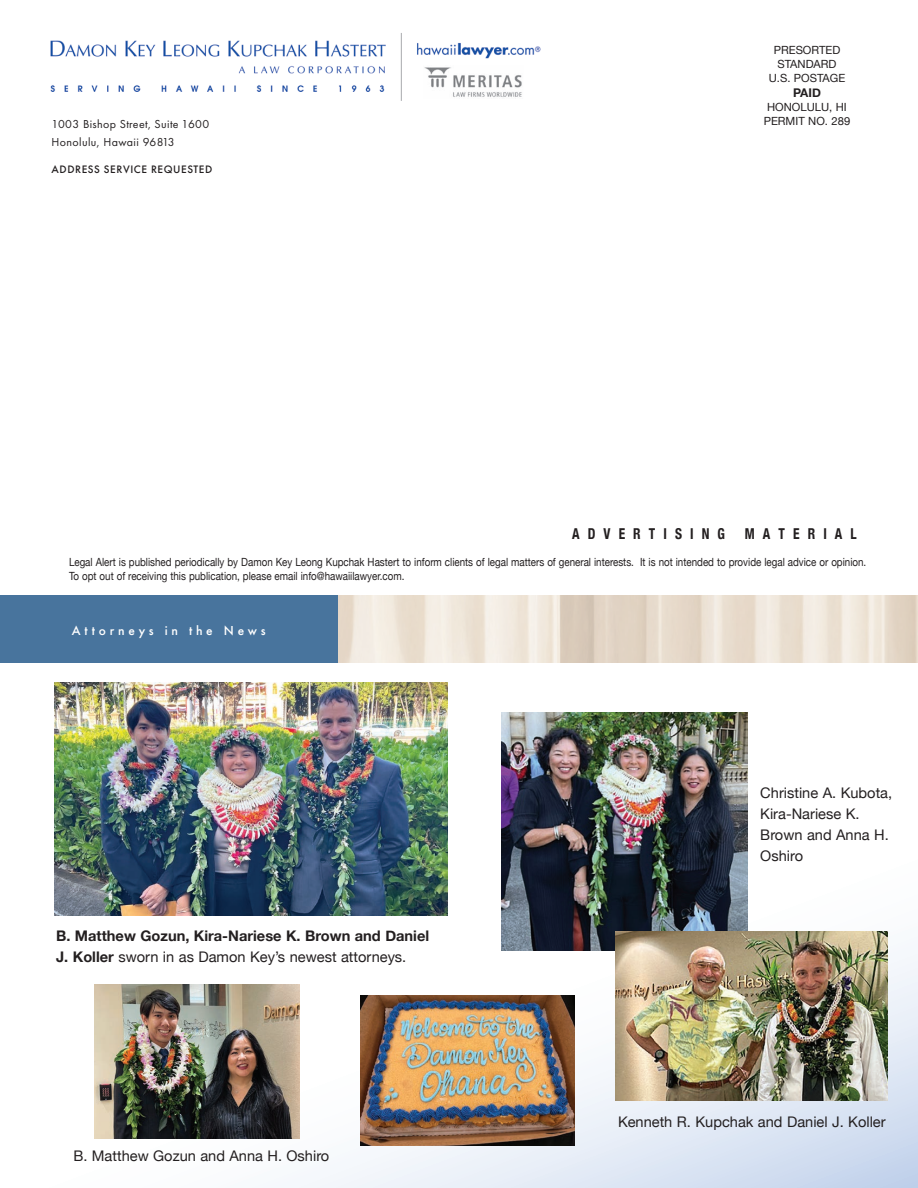
<style>
.page{position:relative;width:918px;height:1188px;background:#fff}
.page>*{position:absolute;margin:0;border:0;box-sizing:border-box;transform-origin:0 0}
.t1{font:700 condensed 15px "Helvetica Neue";letter-spacing:.6em;color:#231f20;scale:.9 1}
.t2{font:14.7px/21px "Helvetica Neue";color:#231f20}
.t3{font:700 14.7px/21px "Helvetica Neue";color:#231f20}
.t4{font:500 13.5px "Futura PT";letter-spacing:.28em;color:#fff}
.t5{font:12px "Futura PT";letter-spacing:.03em;color:#231f20}
.t6{font:700 12px "Helvetica Neue";color:#231f20}
.t7{font:11.25px "Helvetica Neue";color:#231f20;scale:.87 1}
.t8{font:11.25px "Helvetica Neue";color:#231f20}
.t9{font:500 11.25px "Futura PT";letter-spacing:.05em;color:#231f20}
.s1{font-weight:400}
</style>
<div class="page">
<img style="left:338px;top:595px;width:580px;height:68px">
<svg style="left:54px;top:682px;width:864px;height:506px"></svg>
<img style="left:424px;top:67px;width:98px;height:30px">
<img style="left:50px;top:40px;width:336px;height:52px">
<img style="left:417px;top:43px;width:124px;height:16px">
<hr style="left:401px;top:33px;width:1px;height:68px;background:#a8a9ad">
<div style="left:0;top:595px;width:338px;height:68px;background:#48749d"></div>
<img style="left:54px;top:683px;width:393px;height:233px">
<img style="left:361px;top:996px;width:214px;height:150px">
<img style="left:94px;top:985px;width:206px;height:153px">
<img style="left:502px;top:713px;width:246px;height:237px">
<img style="left:615px;top:932px;width:272px;height:168px">
<p class="t5" style="left:52px;top:117px;width:159px">1003 Bishop Street, Suite 1600</p>
<p class="t5" style="left:52px;top:135px;width:125px">Honolulu, Hawaii 96813</p>
<p class="t9" style="left:52px;top:163px;width:162px">ADDRESS SERVICE REQUESTED</p>
<p class="t8" style="left:774px;top:42px;width:68px">PRESORTED</p>
<p class="t8" style="left:778px;top:56px;width:60px">STANDARD</p>
<p class="t8" style="left:769px;top:70px;width:78px">U.S. POSTAGE</p>
<p class="t6" style="left:793px;top:83px;width:29px">PAID</p>
<p class="t8" style="left:767px;top:99px;width:81px">HONOLULU, HI</p>
<p class="t8" style="left:764px;top:113px;width:88px">PERMIT NO. 289</p>
<p class="t1" style="left:572px;top:521px;width:171px">ADVERTISING</p>
<p class="t1" style="left:745px;top:521px;width:126px">MATERIAL</p>
<p class="t7" style="left:69px;top:554px;width:918px">Legal Alert is published periodically by Damon Key Leong Kupchak Hastert to inform clients of legal matters of general interests. It is not intended to provide legal advice or opinion.</p>
<p class="t7" style="left:69px;top:568px;width:387px">To opt out of receiving this publication, please email info@hawaiilawyer.com.</p>
<p class="t4" style="left:72px;top:622px;width:195px">Attorneys in the News</p>
<p class="t3" style="left:56px;top:926px;width:375px">B. Matthew Gozun, Kira-Nariese K. Brown and Daniel<br>J. Koller <span class="s1">sworn in as Damon Key’s newest attorneys.</span></p>
<p class="t2" style="left:73px;top:1146px;width:257px">B. Matthew Gozun and Anna H. Oshiro</p>
<p class="t2" style="left:760px;top:783px;width:133px">Christine A. Kubota,<br>Kira-Nariese K.<br>Brown and Anna H.<br>Oshiro</p>
<p class="t2" style="left:618px;top:1112px;width:269px">Kenneth R. Kupchak and Daniel J. Koller</p>
</div>
